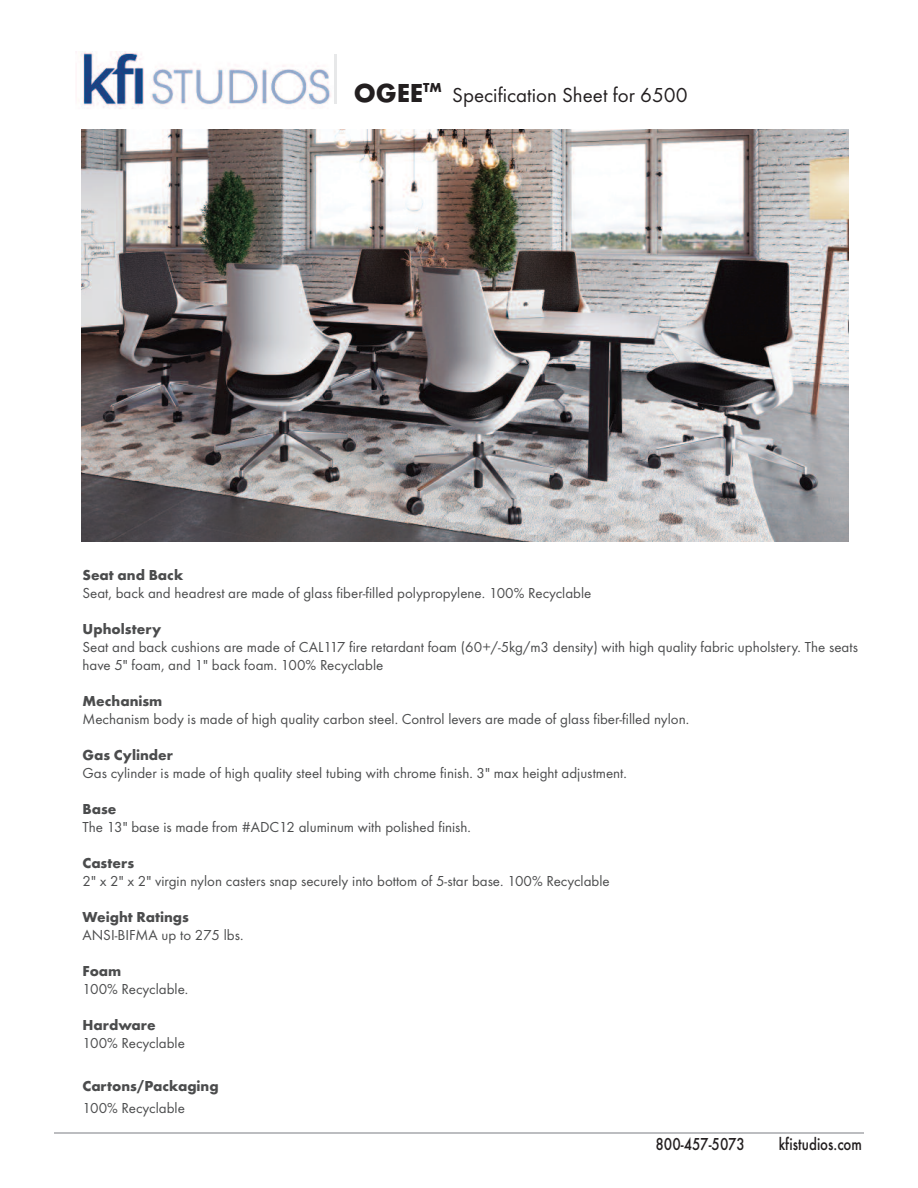
<style>
.page{position:relative;width:918px;height:1188px;background:#fff}
.page>*{position:absolute;margin:0;border:0;box-sizing:border-box;transform-origin:0 0}
.t1{font:700 27px "Futura T";color:#231f20}
.t2{font:21px "Futura T";color:#231f20}
.t3{font:500 18px "Futura T";color:#231f20;scale:.83 1}
.t4{font:15px/18px "Futura T";color:#4b4c4d}
.t5{font:700 15px "Futura T";color:#4b4c4d}
</style>
<div class="page">
<img style="left:81px;top:52px;width:250px;height:57px">
<hr style="left:335px;top:54px;width:2px;height:50px;background:#e7e8e9">
<hr style="left:54px;top:1133px;width:810px;height:1px;background:#bcbdc0">
<img style="left:81px;top:129px;width:767px;height:413px">
<h1 class="t1" style="left:354px;top:77px;width:90px">OGEE<sup>TM</sup></h1>
<h2 class="t2" style="left:452px;top:82px;width:237px">Specification Sheet for 6500</h2>
<p class="t5" style="left:82px;top:566px;width:102px">Seat and Back</p>
<p class="t4" style="left:82px;top:584px;width:510px">Seat, back and headrest are made of glass fiber-filled polypropylene. 100% Recyclable</p>
<p class="t5" style="left:82px;top:620px;width:80px">Upholstery</p>
<p class="t4" style="left:82px;top:638px;width:777px">Seat and back cushions are made of CAL117 fire retardant foam (60+/-5kg/m3 density) with high quality fabric upholstery. The seats have 5" foam, and 1" back foam. 100% Recyclable</p>
<p class="t5" style="left:82px;top:692px;width:81px">Mechanism</p>
<p class="t4" style="left:82px;top:710px;width:608px">Mechanism body is made of high quality carbon steel. Control levers are made of glass fiber-filled nylon.</p>
<p class="t5" style="left:82px;top:746px;width:92px">Gas Cylinder</p>
<p class="t4" style="left:82px;top:764px;width:546px">Gas cylinder is made of high quality steel tubing with chrome finish. 3" max height adjustment.</p>
<p class="t5" style="left:82px;top:800px;width:35px">Base</p>
<p class="t4" style="left:82px;top:818px;width:390px">The 13" base is made from #ADC12 aluminum with polished finish.</p>
<p class="t5" style="left:82px;top:854px;width:53px">Casters</p>
<p class="t4" style="left:82px;top:872px;width:529px">2" x 2" x 2" virgin nylon casters snap securely into bottom of 5-star base. 100% Recyclable</p>
<p class="t5" style="left:83px;top:908px;width:108px">Weight Ratings</p>
<p class="t4" style="left:83px;top:926px;width:162px">ANSI-BIFMA up to 275 lbs.</p>
<p class="t5" style="left:83px;top:962px;width:40px">Foam</p>
<p class="t4" style="left:83px;top:980px;width:107px">100% Recyclable.</p>
<p class="t5" style="left:83px;top:1016px;width:75px">Hardware</p>
<p class="t4" style="left:83px;top:1034px;width:104px">100% Recyclable</p>
<p class="t5" style="left:82px;top:1077px;width:138px">Cartons/Packaging</p>
<p class="t4" style="left:83px;top:1099px;width:104px">100% Recyclable</p>
<p class="t3" style="left:655px;top:1133px;width:109px">800-457-5073</p>
<p class="t3" style="left:779px;top:1133px;width:102px">kfistudios.com</p>
</div>
